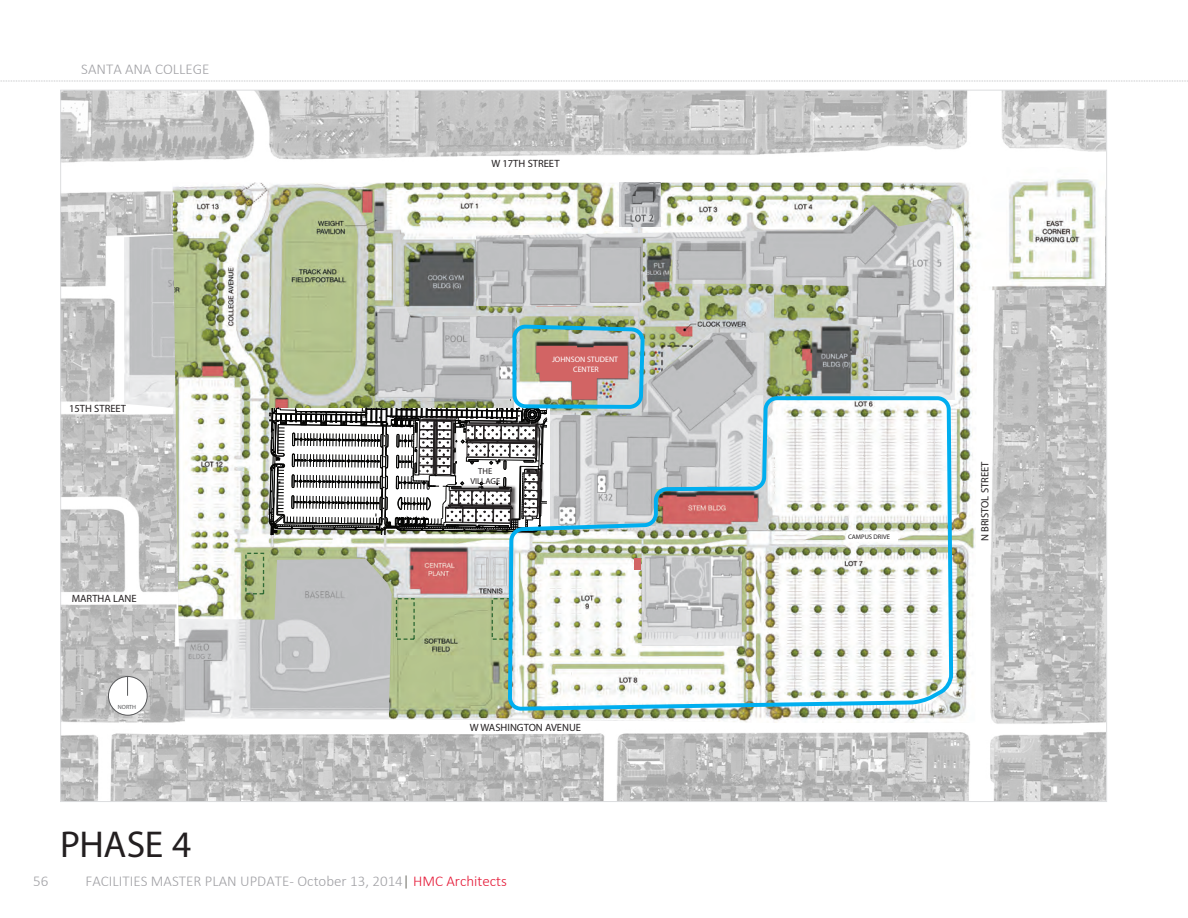
<style>
.page{position:relative;width:1188px;height:918px;background:#fff}
.page>*{position:absolute;margin:0;border:0;box-sizing:border-box;transform-origin:0 0}
.Big_Head_25_25{font:37.5px "Myriad Pro";letter-spacing:-.01em;color:#231f20}
.t1{font:300 15px "Calibri";color:#a1a1a5}
.t2{font:10.5px "Helvetica Neue LT Std";color:#231f20}
.t3{font:8.55px/10.4px "Helvetica Neue LT Std";color:#231f20;text-align:center}
.t4{font:7.95px/9.4px "Myriad Pro";color:#fff;text-align:center}
.t5{font:6.6px "Myriad Pro";color:#231f20}
.t6{font:6px "Helvetica Neue LT Std";color:#58595b}
.s1{color:#535249}
.s2{color:#e51836}
</style>
<div class="page">
<svg style="left:0;top:81px;width:1188px;height:1px"></svg>
<img style="left:62px;top:92px;width:1043px;height:708px">
<img style="left:124px;top:196px;width:49px;height:527px">
<img style="left:173px;top:167px;width:932px;height:556px">
<div style="left:396px;top:598px;width:19px;height:42px;border:1px dashed #2f6a34"></div>
<div style="left:492px;top:598px;width:19px;height:42px;border:1px dashed #2f6a34"></div>
<svg style="left:269px;top:325px;width:237px;height:210px"></svg>
<svg style="left:506px;top:92px;width:449px;height:708px"></svg>
<div style="left:245px;top:553px;width:19px;height:41px;border:1px dashed #2f6a34"></div>
<div style="left:108px;top:676px;width:39px;height:39px;background:#fff;border-radius:50%"></div>
<svg style="left:127px;top:678px;width:1px;height:18px"></svg>
<div style="left:108px;top:676px;width:39px;height:39px;border:1px solid #58595b;border-radius:50%"></div>
<p class="t1" style="left:81px;top:60px;width:130px">SANTA ANA COLLEGE</p>
<p class="t2" style="left:69px;top:402px;width:59px">15TH STREET</p>
<p class="t2" style="left:72px;top:592px;width:66px">MARTHA LANE</p>
<p class="t6" style="left:118px;top:703px;width:20px">NORTH</p>
<p class="Big_Head_25_25" style="left:60px;top:821px;width:133px">PHASE 4</p>
<p class="t2" style="left:491px;top:157px;width:70px">W 17TH STREET</p>
<p class="t3" style="left:470px;top:465px;width:31px">THE<br>VILLAGE</p>
<p class="t4" style="left:552px;top:355px;width:68px">JOHNSON STUDENT<br>CENTER</p>
<p class="t2" style="left:470px;top:721px;width:113px">W WASHINGTON AVENUE</p>
<p class="t1" style="left:33px;top:871px;width:17px">56</p>
<p class="t1" style="left:86px;top:871px;width:423px">FACILITIES MASTER PLAN UPDATE- October 13, 2014<span class="s1">|</span> <span class="s2">HMC Architects</span></p>
<p class="t5" style="left:848px;top:533px;width:44px">CAMPUS DRIVE</p>
<p class="t2" style="left:979px;top:541px;width:81px;rotate:-90deg">N BRISTOL STREET</p>
</div>
